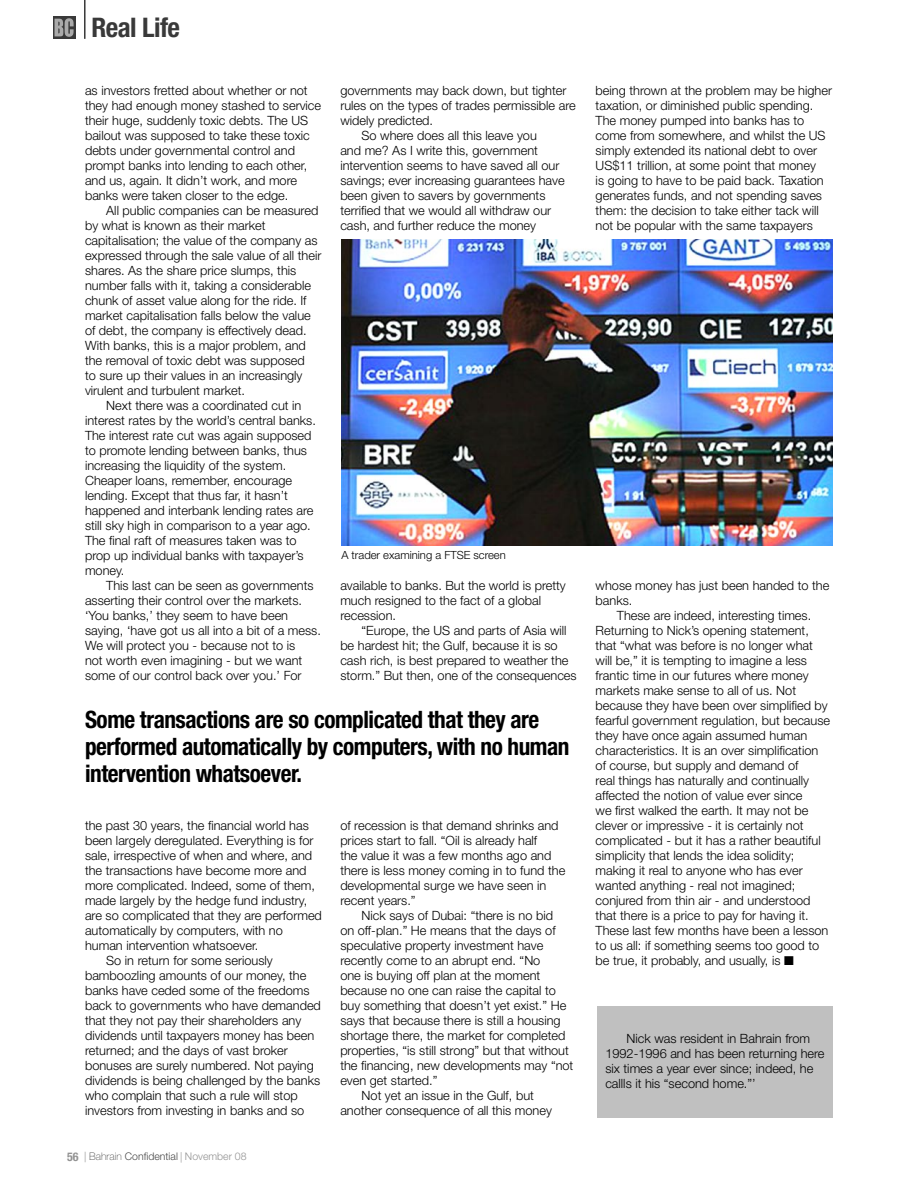
<style>
.page{position:relative;width:918px;height:1188px;background:#fff}
.page>*{position:absolute;margin:0;border:0;box-sizing:border-box;transform-origin:0 0}
.t1{font:700 condensed 27px "Helvetica Neue";letter-spacing:-.02em;color:#393939}
.Qote{font:700 condensed 24px/27px "Helvetica Neue";letter-spacing:-.02em;color:#000}
.bodytext{font:300 12.75px/15px "Helvetica Neue";color:#000}
.t2{font:700 condensed 12px "Helvetica Neue";color:#939393}
.bodytext-2{font:300 11.25px "Helvetica Neue";color:#000}
.t3{font:300 10.5px "Helvetica Neue";color:#484848}
.s1{color:#939393}
.s2{font-weight:100}
.s3{font-family:"Helvetica";font-stretch:condensed;color:#939393}
</style>
<div class="page">
<svg style="left:53px;top:16px;width:22px;height:23px"></svg>
<svg style="left:55px;top:18px;width:19px;height:19px"></svg>
<hr style="left:84px;top:0;width:2px;height:39px;background:#393939">
<div style="left:598px;top:1007px;width:235px;height:111px;background:#c0c0c0"></div>
<img style="left:341px;top:240px;width:492px;height:305px">
<h1 class="t1" style="left:91px;top:11px;width:90px">Real Life</h1>
<p class="bodytext" style="left:85px;top:83px;width:238px">as investors fretted about whether or not they had enough money stashed to service their huge, suddenly toxic debts. The US bailout was supposed to take these toxic debts under governmental control and prompt banks into lending to each other, and us, again. It didn’t work, and more banks were taken closer to the edge.</p>
<p class="bodytext" style="left:85px;top:203px;width:238px;text-indent:21px">All public companies can be measured by what is known as their market capitalisation; the value of the company as expressed through the sale value of all their shares. As the share price slumps, this number falls with it, taking a considerable chunk of asset value along for the ride. If market capitalisation falls below the value of debt, the company is effectively dead.<br>With banks, this is a major problem, and the removal of toxic debt was supposed<br>to sure up their values in an increasingly virulent and turbulent market.</p>
<p class="bodytext" style="left:85px;top:398px;width:232px;text-indent:21px">Next there was a coordinated cut in interest rates by the world’s central banks.<br>The interest rate cut was again supposed to promote lending between banks, thus increasing the liquidity of the system.<br>Cheaper loans, remember, encourage lending. Except that thus far, it hasn’t happened and interbank lending rates are still sky high in comparison to a year ago.<br>The final raft of measures taken was to prop up individual banks with taxpayer’s money.</p>
<p class="bodytext" style="left:85px;top:578px;width:237px;text-indent:21px">This last can be seen as governments asserting their control over the markets. ‘You banks,’ they seem to have been saying, ‘have got us all into a bit of a mess.<br>We will protect you - because not to is<br>not worth even imagining - but we want some of our control back over you.’ For</p>
<p class="bodytext" style="left:340px;top:83px;width:237px">governments may back down, but tighter rules on the types of trades permissible are widely predicted.</p>
<p class="bodytext" style="left:340px;top:128px;width:226px;text-indent:21px">So where does all this leave you<br>and me? As I write this, government intervention seems to have saved all our savings; ever increasing guarantees have been given to savers by governments terrified that we would all withdraw our cash, and further reduce the money</p>
<p class="bodytext-2" style="left:341px;top:548px;width:166px">A trader examining a FTSE screen</p>
<p class="bodytext" style="left:340px;top:578px;width:227px">available to banks. But the world is pretty much resigned to the fact of a global recession.</p>
<p class="bodytext" style="left:340px;top:623px;width:238px;text-indent:21px">“Europe, the US and parts of Asia will be hardest hit; the Gulf, because it is so cash rich, is best prepared to weather the storm.” But then, one of the consequences</p>
<p class="Qote" style="left:85px;top:706px;width:486px">Some transactions are so complicated that they are performed automatically by computers, with no human intervention whatsoever.</p>
<p class="bodytext" style="left:85px;top:818px;width:238px">the past 30 years, the financial world has been largely deregulated. Everything is for sale, irrespective of when and where, and the transactions have become more and more complicated. Indeed, some of them, made largely by the hedge fund industry, are so complicated that they are performed automatically by computers, with no human intervention whatsoever.</p>
<p class="bodytext" style="left:85px;top:953px;width:237px;text-indent:21px">So in return for some seriously bamboozling amounts of our money, the banks have ceded some of the freedoms back to governments who have demanded that they not pay their shareholders any dividends until taxpayers money has been returned; and the days of vast broker bonuses are surely numbered. Not paying dividends is being challenged by the banks who complain that such a rule will stop investors from investing in banks and so</p>
<p class="t3" style="left:84px;top:1150px;width:164px"><span class="s1">|</span> <span class="s2">Bahrain</span> Confidential <span class="s3">|</span> <span class="s1">November 08</span></p>
<p class="t2" style="left:67px;top:1149px;width:13px">56</p>
<p class="bodytext" style="left:340px;top:818px;width:227px">of recession is that demand shrinks and prices start to fall. “Oil is already half<br>the value it was a few months ago and there is less money coming in to fund the developmental surge we have seen in recent years.”</p>
<p class="bodytext" style="left:340px;top:908px;width:235px;text-indent:21px">Nick says of Dubai: “there is no bid<br>on off-plan.” He means that the days of speculative property investment have recently come to an abrupt end. “No<br>one is buying off plan at the moment because no one can raise the capital to buy something that doesn’t yet exist.” He says that because there is still a housing shortage there, the market for completed properties, “is still strong” but that without the financing, new developments may “not even get started.”</p>
<p class="bodytext" style="left:340px;top:1088px;width:213px;text-align:center">Not yet an issue in the Gulf, but another consequence of all this money</p>
<p class="bodytext" style="left:596px;top:83px;width:238px">being thrown at the problem may be higher taxation, or diminished public spending.<br>The money pumped into banks has to come from somewhere, and whilst the US simply extended its national debt to over US$11 trillion, at some point that money<br>is going to have to be paid back. Taxation generates funds, and not spending saves them: the decision to take either tack will not be popular with the same taxpayers</p>
<p class="bodytext" style="left:596px;top:578px;width:235px">whose money has just been handed to the banks.</p>
<p class="bodytext" style="left:596px;top:608px;width:236px;text-indent:21px">These are indeed, interesting times.<br>Returning to Nick’s opening statement, that “what was before is no longer what will be,” it is tempting to imagine a less frantic time in our futures where money markets make sense to all of us. Not because they have been over simplified by fearful government regulation, but because they have once again assumed human characteristics. It is an over simplification of course, but supply and demand of<br>real things has naturally and continually affected the notion of value ever since<br>we first walked the earth. It may not be clever or impressive - it is certainly not complicated - but it has a rather beautiful simplicity that lends the idea solidity; making it real to anyone who has ever wanted anything - real not imagined; conjured from thin air - and understood that there is a price to pay for having it.<br>These last few months have been a lesson to us all: if something seems too good to be true, it probably, and usually, is ■</p>
<p class="bodytext" style="left:605px;top:1031px;width:221px;text-indent:21px">Nick was resident in Bahrain from 1992-1996 and has been returning here six times a year ever since; indeed, he callls it his “second home.”’</p>
</div>
